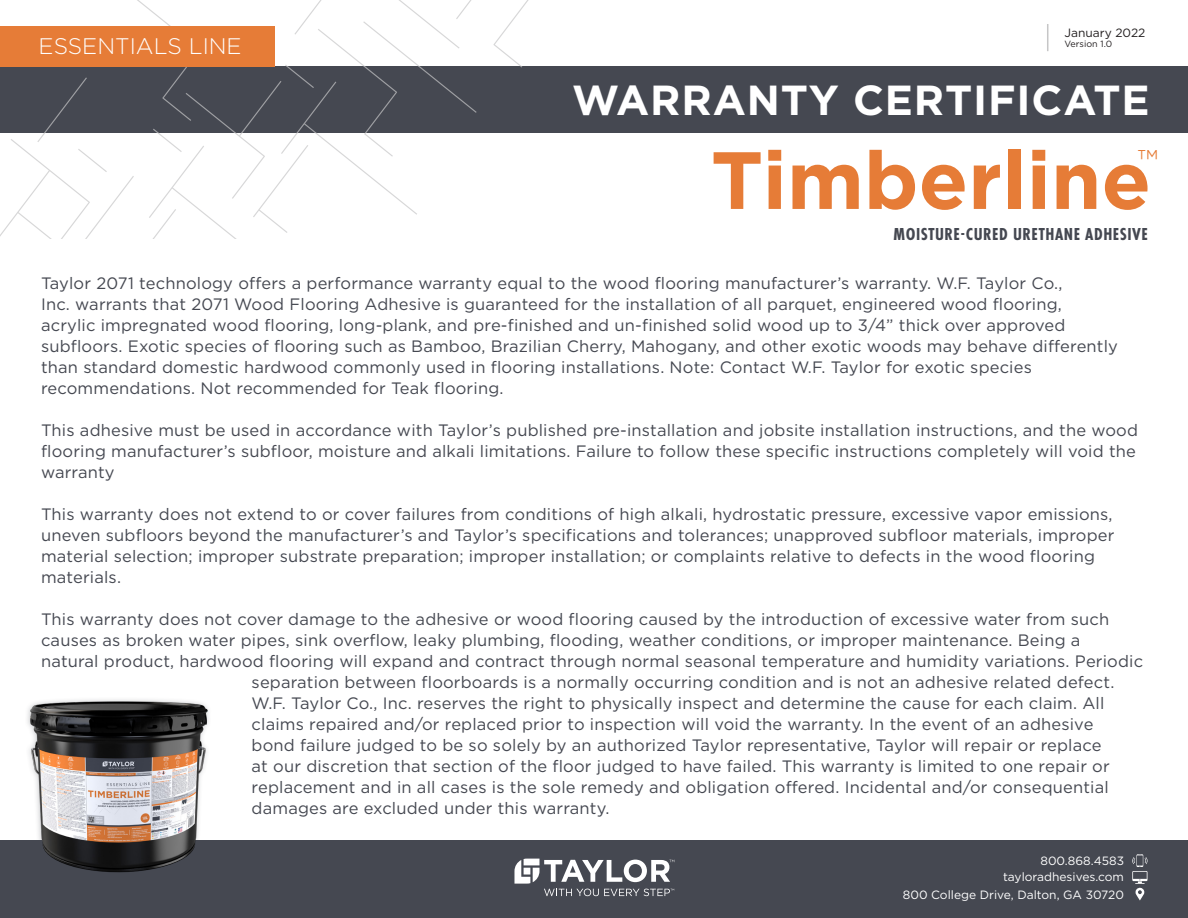
<style>
.page{position:relative;width:1188px;height:918px;background:#fff}
.page>*{position:absolute;margin:0;border:0;box-sizing:border-box;transform-origin:0 0}
.t1{font:700 81px "Gotham";color:#e67c37}
.t2{font:700 42px "Gotham";letter-spacing:.02em;color:#fff}
.t3{font:300 30px "Gotham";color:#e67c37}
.t4{font:300 22.5px "Gotham";color:#fff}
.t5{font:700 18px "Futura PT Cond";letter-spacing:.03em;color:#454851}
.t6{font:16.5px/21px "Gotham";letter-spacing:.01em;color:#454851}
.t7{font:12px "Gotham";color:#fff}
.t8{font:12px "Gotham";color:#231f20}
.t9{font:9px "Gotham";color:#231f20}
</style>
<div class="page">
<div style="left:0;top:67px;width:1188px;height:66px;background:#454851"></div>
<div style="left:0;top:840px;width:1188px;height:78px;background:#454851"></div>
<svg style="left:514px;top:859px;width:160px;height:37px"></svg>
<svg style="left:1047px;top:24px;width:1px;height:27px"></svg>
<svg style="left:1132px;top:854px;width:16px;height:46px"></svg>
<svg style="left:0;top:0;width:543px;height:239px"></svg>
<div style="left:0;top:27px;width:274px;height:40px;background:#e67c37"></div>
<img style="left:27px;top:699px;width:182px;height:174px">
<p class="t4" style="left:39px;top:34px;width:205px">ESSENTIALS LINE</p>
<p class="t8" style="left:1065px;top:26px;width:82px">January 2022</p>
<p class="t9" style="left:1065px;top:39px;width:49px">Version 1.0</p>
<p class="t2" style="left:572px;top:76px;width:579px">WARRANTY CERTIFICATE</p>
<p class="t1" style="left:711px;top:133px;width:442px">Timberline</p>
<p class="t3" style="left:1137px;top:145px;width:22px">™</p>
<p class="t5" style="left:894px;top:223px;width:256px">MOISTURE-CURED URETHANE ADHESIVE</p>
<p class="t6" style="left:41px;top:272px;width:1079px">Taylor 2071 technology offers a performance warranty equal to the wood flooring manufacturer’s warranty. W.F. Taylor Co.,<br>Inc. warrants that 2071 Wood Flooring Adhesive is guaranteed for the installation of all parquet, engineered wood flooring, acrylic impregnated wood flooring, long-plank, and pre-finished and un-finished solid wood up to 3/4” thick over approved subfloors. Exotic species of flooring such as Bamboo, Brazilian Cherry, Mahogany, and other exotic woods may behave differently than standard domestic hardwood commonly used in flooring installations. Note: Contact W.F. Taylor for exotic species recommendations. Not recommended for Teak flooring.</p>
<p class="t6" style="left:41px;top:419px;width:1098px">This adhesive must be used in accordance with Taylor’s published pre-installation and jobsite installation instructions, and the wood flooring manufacturer’s subfloor, moisture and alkali limitations. Failure to follow these specific instructions completely will void the warranty</p>
<p class="t6" style="left:41px;top:503px;width:1075px">This warranty does not extend to or cover failures from conditions of high alkali, hydrostatic pressure, excessive vapor emissions, uneven subfloors beyond the manufacturer’s and Taylor’s specifications and tolerances; unapproved subfloor materials, improper material selection; improper substrate preparation; improper installation; or complaints relative to defects in the wood flooring materials.</p>
<p class="t6" style="left:41px;top:608px;width:1070px">This warranty does not cover damage to the adhesive or wood flooring caused by the introduction of excessive water from such</p>
<p class="t6" style="left:41px;top:629px;width:1041px">causes as broken water pipes, sink overflow, leaky plumbing, flooding, weather conditions, or improper maintenance. Being a</p>
<p class="t6" style="left:41px;top:650px;width:1104px">natural product, hardwood flooring will expand and contract through normal seasonal temperature and humidity variations. Periodic</p>
<p class="t6" style="left:252px;top:671px;width:864px">separation between floorboards is a normally occurring condition and is not an adhesive related defect.</p>
<p class="t6" style="left:252px;top:692px;width:854px">W.F. Taylor Co., Inc. reserves the right to physically inspect and determine the cause for each claim. All</p>
<p class="t6" style="left:252px;top:713px;width:843px">claims repaired and/or replaced prior to inspection will void the warranty. In the event of an adhesive</p>
<p class="t6" style="left:252px;top:734px;width:851px">bond failure judged to be so solely by an authorized Taylor representative, Taylor will repair or replace</p>
<p class="t6" style="left:252px;top:755px;width:860px">at our discretion that section of the floor judged to have failed. This warranty is limited to one repair or</p>
<p class="t6" style="left:252px;top:776px;width:859px">replacement and in all cases is the sole remedy and obligation offered. Incidental and/or consequential</p>
<p class="t6" style="left:252px;top:797px;width:359px">damages are excluded under this warranty.</p>
<p class="t7" style="left:1040px;top:854px;width:85px">800.868.4583</p>
<p class="t7" style="left:1003px;top:870px;width:122px">tayloradhesives.com</p>
<p class="t7" style="left:903px;top:888px;width:223px">800 College Drive, Dalton, GA 30720</p>
</div>
